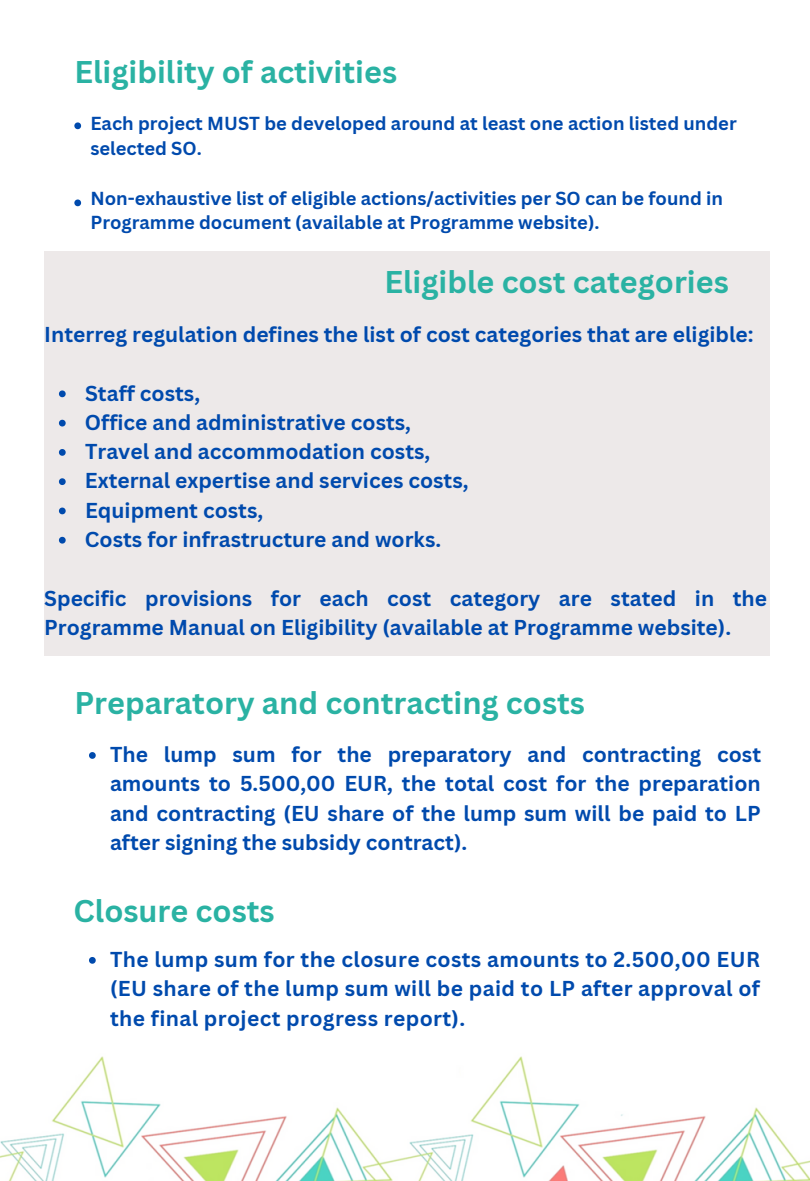
<style>
.page{position:relative;width:810px;height:1181px;background:#fff}
.page>*{position:absolute;margin:0;border:0;box-sizing:border-box;transform-origin:0 0}
.t1{font:700 30.6px "Canva Sans";color:#2ab2a3}
.t2{font:700 21px/29.2px "Canva Sans";color:#004aad}
.t3{font:700 18.3px/24.8px "Canva Sans";color:#004aad}
</style>
<div class="page">
<div style="left:44px;top:251px;width:727px;height:404px;background:#ede9e9"></div>
<svg style="left:74px;top:122px;width:7px;height:7px"></svg>
<svg style="left:74px;top:199px;width:7px;height:7px"></svg>
<svg style="left:59px;top:390px;width:7px;height:7px"></svg>
<svg style="left:59px;top:419px;width:7px;height:7px"></svg>
<svg style="left:59px;top:449px;width:7px;height:6px"></svg>
<svg style="left:59px;top:478px;width:7px;height:7px"></svg>
<svg style="left:59px;top:507px;width:7px;height:7px"></svg>
<svg style="left:59px;top:536px;width:7px;height:7px"></svg>
<svg style="left:89px;top:752px;width:7px;height:6px"></svg>
<svg style="left:89px;top:957px;width:7px;height:6px"></svg>
<img style="left:0;top:1056px;width:810px;height:124px">
<h1 class="t1" style="left:74px;top:51px;width:324px">Eligibility of activities</h1>
<p class="t3" style="left:90px;top:111px;width:648px">Each project MUST be developed around at least one action listed under selected SO.</p>
<p class="t3" style="left:90px;top:185px;width:634px">Non-exhaustive list of eligible actions/activities per SO can be found in<br>Programme document (available at Programme website).</p>
<h1 class="t1" style="left:384px;top:260px;width:346px">Eligible cost categories</h1>
<p class="t2" style="left:44px;top:319px;width:711px">Interreg regulation defines the list of cost categories that are eligible:</p>
<p class="t2" style="left:85px;top:378px;width:385px">Staff costs,<br>Office and administrative costs,<br>Travel and accommodation costs,<br>External expertise and services costs,<br>Equipment costs,<br>Costs for infrastructure and works.</p>
<p class="t2" style="left:44px;top:582px;width:724px">Specific provisions for each cost category are stated in the<br>Programme Manual on Eligibility (available at Programme website).</p>
<h1 class="t1" style="left:74px;top:681px;width:512px">Preparatory and contracting costs</h1>
<p class="t2" style="left:110px;top:739px;width:653px;text-align:justify">The lump sum for the preparatory and contracting cost amounts to 5.500,00 EUR, the total cost for the preparation and contracting (EU share of the lump sum will be paid to LP after signing the subsidy contract).</p>
<h1 class="t1" style="left:74px;top:888px;width:203px">Closure costs</h1>
<p class="t2" style="left:110px;top:944px;width:652px;text-align:justify">The lump sum for the closure costs amounts to 2.500,00 EUR (EU share of the lump sum will be paid to LP after approval of the final project progress report).</p>
</div>
